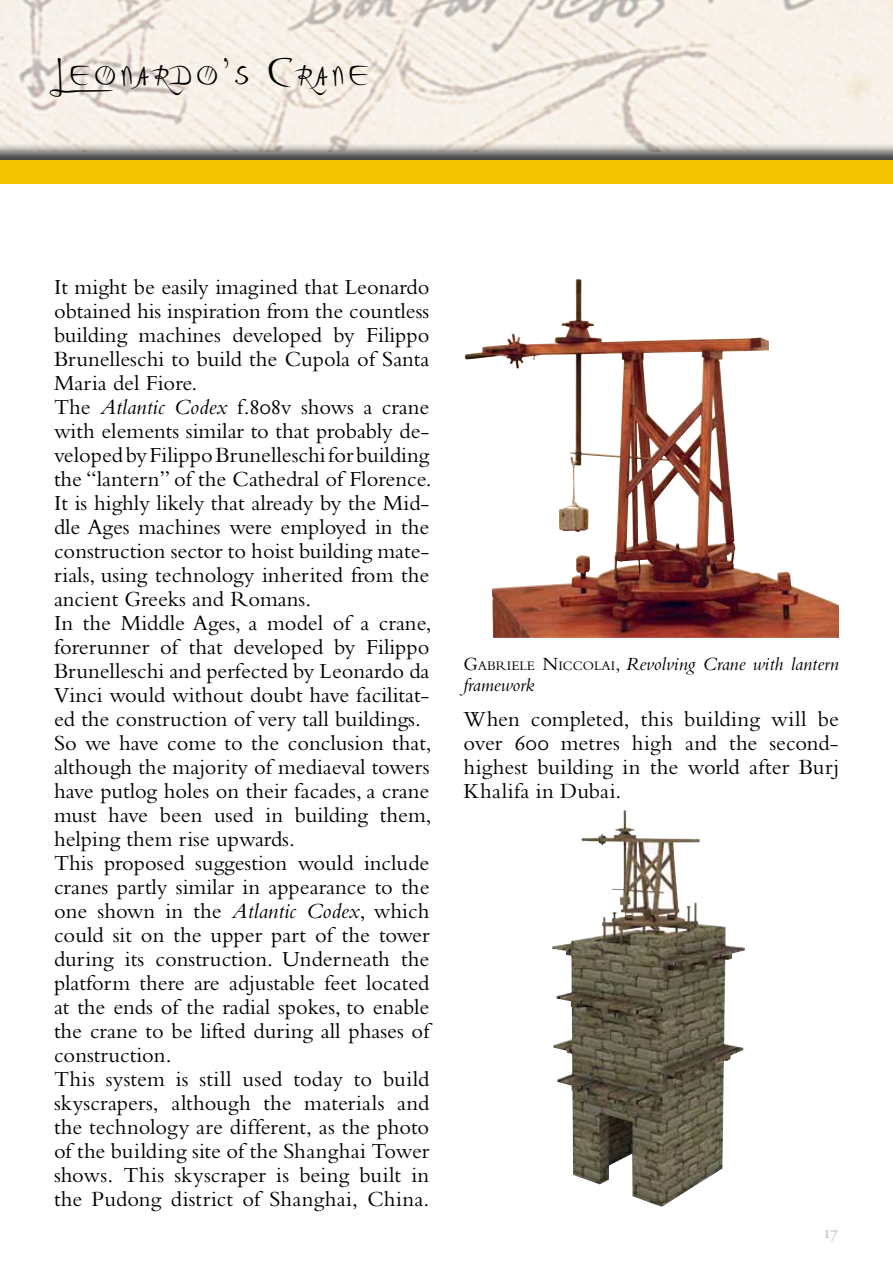
<style>
.page{position:relative;width:893px;height:1263px;background:#fff}
.page>*{position:absolute;margin:0;border:0;box-sizing:border-box;transform-origin:0 0}
.t1{font:30.45px "P22 Da Vinci Forward";letter-spacing:.15em;color:#000}
.t2{font:22.5px/24px "Bembo";color:#000}
.t3{font:italic 19.5px/21px "Bembo";color:#000}
.t4{font:18px "Adobe Garamond Regular SC";color:#c2c2c2}
.s1{font-size:43.5px}
.s2{font-style:italic}
.s3{font-family:"Adobe Garamond Regular SC"}
.s4{font-style:normal}
.s5{font-style:normal;font-size:13.65px}
</style>
<div class="page">
<img style="left:0;top:0;width:893px;height:143px">
<div style="left:0;top:143px;width:893px;height:42px;background:#000;opacity:.75"></div>
<div style="left:0;top:161px;width:893px;height:23px;background:#f2c500"></div>
<img style="left:464px;top:279px;width:375px;height:359px">
<img style="left:552px;top:810px;width:193px;height:397px">
<h1 class="t1" style="left:54px;top:59px;width:316px"><span class="s1">L</span>eonardo<span class="s1">’</span>s <span class="s1">C</span>rane</h1>
<p class="t2" style="left:54px;top:275px;width:379px">It might be easily imagined that Leonardo obtained his inspiration from the countless building machines developed by Filippo Brunelleschi to build the Cupola of Santa Maria del Fiore.<br>The <span class="s2">Atlantic Codex</span> f.<span class="s3">808</span>v shows a crane with elements similar to that probably de&shy;veloped by Filippo Brunelleschi for building the “lantern” of the Cathedral of Florence.<br>It is highly likely that already by the Mid&shy;dle Ages machines were employed in the construction sector to hoist building mate&shy;rials, using technology inherited from the ancient Greeks and Romans.<br>In the Middle Ages, a model of a crane, forerunner of that developed by Filippo Brunelleschi and perfected by Leonardo da Vinci would without doubt have facilitat&shy;ed the construction of very tall buildings.<br>So we have come to the conclusion that, although the majority of mediaeval towers have putlog holes on their facades, a crane must have been used in building them, helping them rise upwards.<br>This proposed suggestion would include cranes partly similar in appearance to the one shown in the <span class="s2">Atlantic Codex</span>, which could sit on the upper part of the tower during its construction. Underneath the platform there are adjustable feet located at the ends of the radial spokes, to enable the crane to be lifted during all phases of construction.<br>This system is still used today to build skyscrapers, although the materials and the technology are different, as the photo of the building site of the Shanghai Tower shows. This skyscraper is being built in the Pudong district of Shanghai, China.</p>
<p class="t3" style="left:463px;top:653px;width:377px"><span class="s4">G</span><span class="s5">ABRIELE</span> <span class="s4">N</span><span class="s5">ICC OLAI</span><span class="s4">,</span> Revolving Crane with lantern framework</p>
<p class="t2" style="left:463px;top:707px;width:377px;text-align:justify">When completed, this building will be over <span class="s3">600</span> metres high and the second&shy;highest building in the world after Burj Khalifa in Dubai.</p>
<p class="t4" style="left:824px;top:1222px;width:16px">17</p>
</div>
